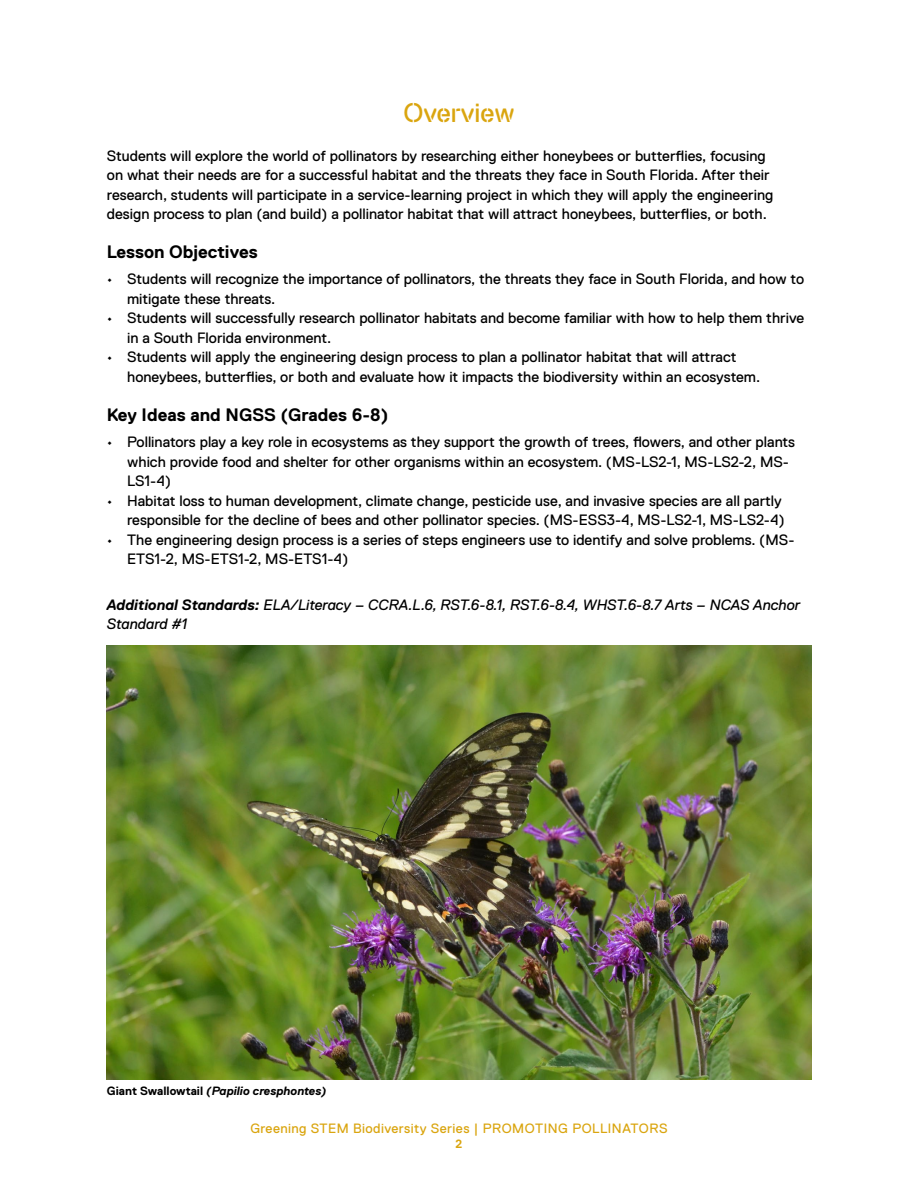
<style>
.page{position:relative;width:918px;height:1188px;background:#fff}
.page>*{position:absolute;margin:0;border:0;box-sizing:border-box;transform-origin:0 0}
.t1{font:27px "Replica Frost Stencil";color:#daa50f}
.t2{font:700 18px "Replica Std";color:#000}
.t3{font:15px/19.5px "Replica Std";color:#000}
.t4{font:italic 15px/19.5px "Replica Std";color:#000}
.t5{font:13.5px "Replica Std";letter-spacing:.03em;color:#daa50f}
.t6{font:italic 700 12px "Replica Std";color:#000}
.t7{font:700 12px "Replica Std";color:#daa50f}
.s1{font-weight:700}
.s2{font-style:normal}
</style>
<div class="page">
<img style="left:107px;top:645px;width:704px;height:435px">
<h1 class="t1" style="left:403px;top:97px;width:113px">Overview</h1>
<p class="t3" style="left:107px;top:146px;width:668px">Students will explore the world of pollinators by researching either honeybees or butterflies, focusing on what their needs are for a successful habitat and the threats they face in South Florida. After their research, students will participate in a service-learning project in which they will apply the engineering design process to plan (and build) a pollinator habitat that will attract honeybees, butterflies, or both.</p>
<p class="t2" style="left:107px;top:242px;width:152px">Lesson Objectives</p>
<p class="t3" style="left:127px;top:269px;width:678px;text-indent:-20px">• Students will recognize the importance of pollinators, the threats they face in South Florida, and how to mitigate these threats.</p>
<p class="t3" style="left:127px;top:308px;width:679px;text-indent:-20px">• Students will successfully research pollinator habitats and become familiar with how to help them thrive in a South Florida environment.</p>
<p class="t3" style="left:127px;top:347px;width:635px;text-indent:-20px">• Students will apply the engineering design process to plan a pollinator habitat that will attract honeybees, butterflies, or both and evaluate how it impacts the biodiversity within an ecosystem.</p>
<p class="t2" style="left:107px;top:405px;width:283px">Key Ideas and NGSS (Grades 6-8)</p>
<p class="t3" style="left:127px;top:432px;width:669px;text-indent:-20px">• Pollinators play a key role in ecosystems as they support the growth of trees, flowers, and other plants which provide food and shelter for other organisms within an ecosystem. (MS-LS2-1, MS-LS2-2, MS-<br>LS1-4)</p>
<p class="t3" style="left:107px;top:491px;width:679px;text-align:right">• Habitat loss to human development, climate change, pesticide use, and invasive species are all partly responsible for the decline of bees and other pollinator species. (MS-ESS3-4, MS-LS2-1, MS-LS2-4)</p>
<p class="t3" style="left:127px;top:530px;width:669px;text-indent:-20px">• The engineering design process is a series of steps engineers use to identify and solve problems. (MS-<br>ETS1-2, MS-ETS1-2, MS-ETS1-4)</p>
<p class="t4" style="left:107px;top:595px;width:695px"><span class="s1">Additional Standards:</span> ELA/Literacy – CCRA.L.6, RST.6-8.1, RST.6-8.4, WHST.6-8.7 Arts – NCAS Anchor<br>Standard #1</p>
<p class="t6" style="left:107px;top:1085px;width:221px"><span class="s2">Giant Swallowtail</span> (Papilio cresphontes)</p>
<p class="t5" style="left:250px;top:1121px;width:419px">Greening STEM Biodiversity Series | PROMOTING POLLINATORS</p>
<p class="t7" style="left:456px;top:1137px;width:8px">2</p>
</div>
